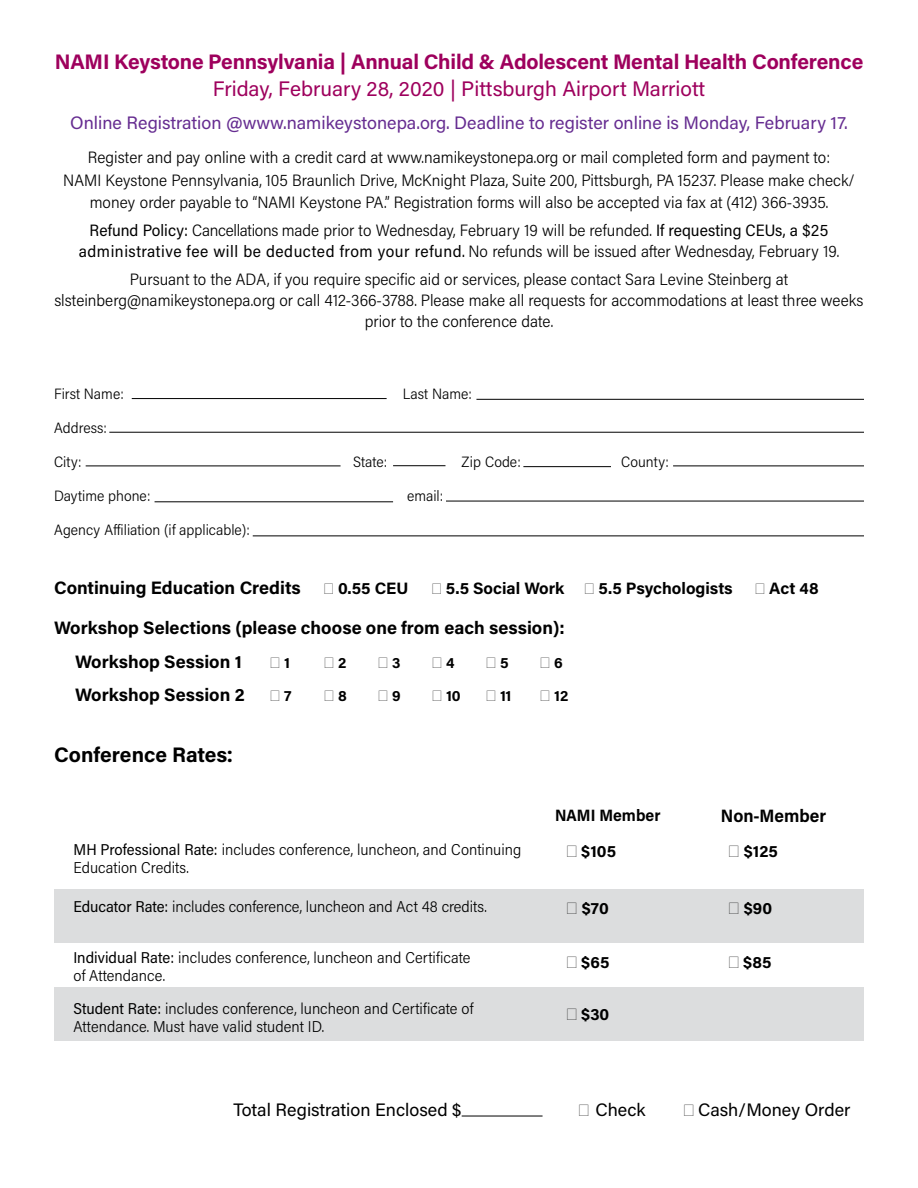
<style>
.page{position:relative;width:918px;height:1188px;background:#fff}
.page>*{position:absolute;margin:0;border:0;box-sizing:border-box;transform-origin:0 0}
.t1{font:21px/27px "Acumin Variable Concept";letter-spacing:.035em;color:#9e005d;text-align:center}
.t2{font:21px "Acumin Variable Concept";letter-spacing:.055em;color:#000}
.t3{font:18px/33.5px "Acumin Variable Concept";letter-spacing:.05em;color:#000}
.t4{font:18px "Acumin Variable Concept";letter-spacing:.02em;color:#662d91}
.t5{font:18px "Acumin Variable Concept";letter-spacing:.02em;color:#000}
.t6{font:18px "Acumin Variable Concept";letter-spacing:.03em;color:#000}
.t7{font:16.5px/21px "Acumin Variable Concept";letter-spacing:-.02em;color:#000;text-align:center}
.t8{font:16.5px "Acumin Variable Concept";letter-spacing:.055em;color:#000}
.t9{font:16.5px "Acumin Variable Concept";letter-spacing:.005em;color:#000}
.t10{font:15.75px/18px "Acumin Variable Concept";letter-spacing:-.015em;color:#000}
.t11{font:15px "Acumin Variable Concept";letter-spacing:-.02em;color:#000}
.s1{font-family:"Parisine Std Comp Sombre"}
</style>
<div class="page">
<div style="left:54px;top:988px;width:810px;height:53px;background:#dcddde"></div>
<div style="left:54px;top:889px;width:810px;height:53px;background:#dcddde"></div>
<hr style="left:462px;top:1116px;width:81px;height:1px;background:#000">
<hr style="left:132px;top:398px;width:255px;height:1px;background:#000">
<hr style="left:476px;top:399px;width:388px;height:1px;background:#000">
<hr style="left:109px;top:432px;width:755px;height:1px;background:#000">
<hr style="left:86px;top:466px;width:255px;height:1px;background:#000">
<hr style="left:673px;top:466px;width:191px;height:1px;background:#000">
<hr style="left:523px;top:466px;width:88px;height:1px;background:#000">
<hr style="left:393px;top:465px;width:52px;height:1px;background:#000">
<hr style="left:155px;top:501px;width:238px;height:1px;background:#000">
<hr style="left:446px;top:501px;width:418px;height:1px;background:#000">
<hr style="left:253px;top:536px;width:611px;height:1px;background:#000">
<p class="t1" style="left:55px;top:48px;width:809px">NAMI Keystone Pennsylvania | Annual Child &amp; Adolescent Mental Health Conference<br>Friday, February 28, 2020 | Pittsburgh Airport Marriott</p>
<p class="t4" style="left:70px;top:111px;width:778px">Online Registration @www.namikeystonepa.org. Deadline to register online is Monday, February 17.</p>
<p class="t7" style="left:63px;top:146px;width:794px;line-height:22.5px">Register and pay online with a credit card at www.namikeystonepa.org or mail completed form and payment to:<br>NAMI Keystone Pennsylvania, 105 Braunlich Drive, McKnight Plaza, Suite 200, Pittsburgh, PA 15237. Please make check/ money order payable to “NAMI Keystone PA.” Registration forms will also be accepted via fax at (412) 366-3935.</p>
<p class="t7" style="left:79px;top:219px;width:762px">Refund Policy: Cancellations made prior to Wednesday, February 19 will be refunded. If requesting CEUs, a $25 administrative fee will be deducted from your refund. No refunds will be issued after Wednesday, February 19.</p>
<p class="t7" style="left:54px;top:268px;width:811px">Pursuant to the ADA, if you require specific aid or services, please contact Sara Levine Steinberg at slsteinberg@namikeystonepa.org or call 412-366-3788. Please make all requests for accommodations at least three weeks prior to the conference date.</p>
<p class="t11" style="left:54px;top:383px;width:71px">First Name:</p>
<p class="t11" style="left:403px;top:383px;width:70px">Last Name:</p>
<p class="t11" style="left:54px;top:417px;width:54px">Address:</p>
<p class="t11" style="left:54px;top:451px;width:29px">City:</p>
<p class="t11" style="left:353px;top:451px;width:36px">State:</p>
<p class="t11" style="left:462px;top:451px;width:60px">Zip Code:</p>
<p class="t11" style="left:621px;top:451px;width:49px">County:</p>
<p class="t11" style="left:54px;top:485px;width:98px">Daytime phone:</p>
<p class="t11" style="left:407px;top:485px;width:37px">email:</p>
<p class="t11" style="left:54px;top:519px;width:197px">Agency Affiliation (if applicable):</p>
<p class="t3" style="left:54px;top:570px;width:247px">Continuing Education Credits</p>
<p class="t7" style="left:338px;top:577px;width:72px">0.55 CEU</p>
<p class="t8" style="left:446px;top:577px;width:119px">5.5 Social Work</p>
<p class="t8" style="left:599px;top:577px;width:134px">5.5 Psychologists</p>
<p class="t7" style="left:769px;top:577px;width:50px">Act 48</p>
<p class="t3" style="left:75px;top:610px;width:490px;text-indent:-21px">Workshop Selections (please choose one from each session):<br>Workshop Session 1</p>
<p class="t11" style="left:284px;top:652px;width:7px">1</p>
<p class="t11" style="left:338px;top:652px;width:9px">2</p>
<p class="t11" style="left:392px;top:652px;width:10px">3</p>
<p class="t11" style="left:446px;top:652px;width:9px">4</p>
<p class="t11" style="left:500px;top:652px;width:9px">5</p>
<p class="t11" style="left:554px;top:652px;width:9px">6</p>
<p class="t3" style="left:75px;top:677px;width:170px">Workshop Session 2</p>
<p class="t11" style="left:284px;top:686px;width:8px">7</p>
<p class="t11" style="left:338px;top:686px;width:9px">8</p>
<p class="t11" style="left:392px;top:686px;width:9px">9</p>
<p class="t11" style="left:446px;top:686px;width:16px">10</p>
<p class="t11" style="left:500px;top:686px;width:12px">11</p>
<p class="t11" style="left:554px;top:686px;width:15px">12</p>
<p class="t2" style="left:54px;top:740px;width:180px">Conference Rates<span class="s1">:</span></p>
<p class="t10" style="left:73px;top:840px;width:450px">MH Professional Rate: includes conference, luncheon, and Continuing<br>Education Credits.</p>
<p class="t10" style="left:73px;top:897px;width:415px">Educator Rate: includes conference, luncheon and Act 48 credits.</p>
<p class="t10" style="left:73px;top:948px;width:399px">Individual Rate: includes conference, luncheon and Certificate of Attendance.</p>
<p class="t10" style="left:73px;top:999px;width:402px">Student Rate: includes conference, luncheon and Certificate of<br>Attendance. Must have valid student ID.</p>
<p class="t9" style="left:555px;top:804px;width:106px">NAMI Member</p>
<p class="t6" style="left:721px;top:803px;width:106px">Non-Member</p>
<p class="t7" style="left:581px;top:840px;width:36px">$105</p>
<p class="t7" style="left:744px;top:840px;width:35px">$125</p>
<p class="t7" style="left:582px;top:897px;width:28px">$70</p>
<p class="t7" style="left:744px;top:897px;width:29px">$90</p>
<p class="t7" style="left:581px;top:951px;width:29px">$65</p>
<p class="t7" style="left:743px;top:951px;width:29px">$85</p>
<p class="t7" style="left:581px;top:1003px;width:29px">$30</p>
<p class="t5" style="left:233px;top:1097px;width:229px">Total Registration Enclosed $</p>
<p class="t3" style="left:595px;top:1092px;width:51px">Check</p>
<p class="t5" style="left:698px;top:1097px;width:153px">Cash/Money Order</p>
</div>
